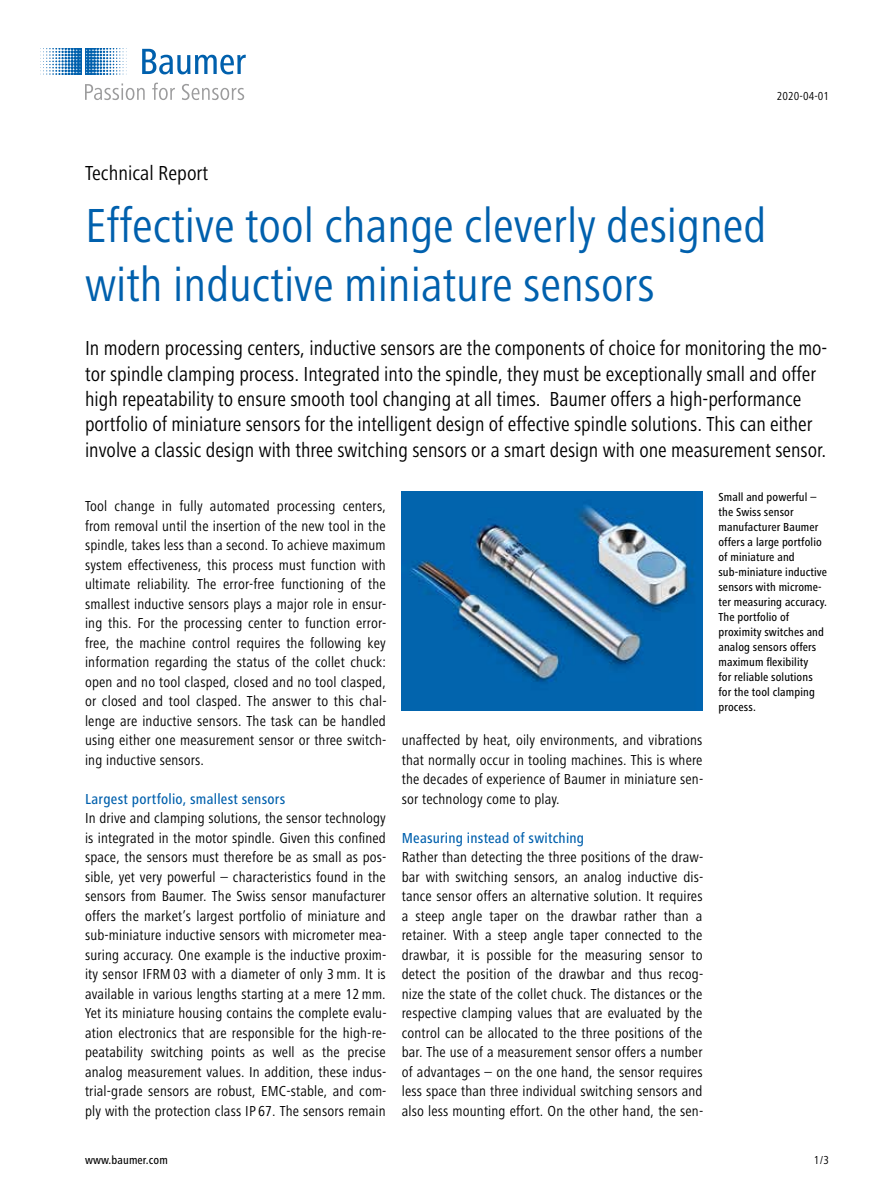
<style>
.page{position:relative;width:893px;height:1188px;background:#fff}
.page>*{position:absolute;margin:0;border:0;box-sizing:border-box;transform-origin:0 0}
.t1{font:condensed 49.5px/58.5px "Frutiger Next LT";color:#0060ad}
.t2{font:condensed 21px/25.5px "Frutiger Next LT";color:#000}
.t3{font:condensed 15px/19.5px "Frutiger Next LT";letter-spacing:.01em;color:#000;text-align:justify}
.t4{font:500 condensed 15px "Frutiger Next LT";letter-spacing:.015em;color:#0060ad}
.t5{font:500 condensed 12px/15px "Frutiger Next LT";letter-spacing:.01em;color:#000}
.t6{font:condensed 12px "Frutiger Next LT";letter-spacing:.01em;color:#000}
</style>
<div class="page">
<img style="left:402px;top:492px;width:300px;height:219px">
<svg style="left:142px;top:49px;width:104px;height:25px"></svg>
<svg style="left:40px;top:49px;width:87px;height:26px"></svg>
<svg style="left:85px;top:83px;width:60px;height:17px"></svg>
<svg style="left:152px;top:83px;width:23px;height:17px"></svg>
<svg style="left:182px;top:84px;width:62px;height:16px"></svg>
<p class="t6" style="left:777px;top:89px;width:54px">2020-04-01</p>
<h2 class="t2" style="left:85px;top:160px;width:125px">Technical Report</h2>
<h1 class="t1" style="left:85px;top:197px;width:683px">Effective tool change cleverly designed with inductive miniature sensors</h1>
<p class="t2" style="left:85px;top:335px;width:744px">In modern processing centers, inductive sensors are the components of choice for monitoring the mo&shy;tor spindle clamping process. Integrated into the spindle, they must be exceptionally small and offer high repeatability to ensure smooth tool changing at all times. Baumer offers a high-performance portfolio of miniature sensors for the intelligent design of effective spindle solutions. This can either involve a classic design with three switching sensors or a smart design with one measurement sensor.</p>
<p class="t3" style="left:85px;top:496px;width:303px">Tool change in fully automated processing centers, from removal until the insertion of the new tool in the spindle, takes less than a second. To achieve maximum system effectiveness, this process must function with ultimate reliability. The error-free functioning of the smallest inductive sensors plays a major role in ensur&shy;ing this. For the processing center to function error&shy;free, the machine control requires the following key information regarding the status of the collet chuck: open and no tool clasped, closed and no tool clasped, or closed and tool clasped. The answer to this chal&shy;lenge are inductive sensors. The task can be handled using either one measurement sensor or three switch&shy;ing inductive sensors.</p>
<p class="t4" style="left:85px;top:790px;width:202px">Largest portfolio, smallest sensors</p>
<p class="t3" style="left:85px;top:808px;width:303px">In drive and clamping solutions, the sensor technology is integrated in the motor spindle. Given this confined space, the sensors must therefore be as small as pos&shy;sible, yet very powerful – characteristics found in the sensors from Baumer. The Swiss sensor manufacturer offers the market’s largest portfolio of miniature and sub-miniature inductive sensors with micrometer mea&shy;suring accuracy. One example is the inductive proxim&shy;ity sensor IFRM03 with a diameter of only 3mm. It is available in various lengths starting at a mere 12mm.<br>Yet its miniature housing contains the complete evalu&shy;ation electronics that are responsible for the high-re&shy;peatability switching points as well as the precise analog measurement values. In addition, these indus&shy;trial-grade sensors are robust, EMC-stable, and com&shy;ply with the protection class IP 67. The sensors remain</p>
<p class="t5" style="left:718px;top:489px;width:110px">Small and powerful – the Swiss sensor manufacturer Baumer offers a large portfolio of miniature and sub-miniature inductive sensors with microme&shy;ter measuring accuracy.<br>The portfolio of proximity switches and analog sensors offers maximum flexibility<br>for reliable solutions for the tool clamping process.</p>
<p class="t3" style="left:402px;top:730px;width:303px">unaffected by heat, oily environments, and vibrations that normally occur in tooling machines. This is where the decades of experience of Baumer in miniature sen&shy;sor technology come to play.</p>
<p class="t4" style="left:402px;top:829px;width:184px">Measuring instead of switching</p>
<p class="t3" style="left:402px;top:847px;width:303px">Rather than detecting the three positions of the draw&shy;bar with switching sensors, an analog inductive dis&shy;tance sensor offers an alternative solution. It requires a steep angle taper on the drawbar rather than a retainer. With a steep angle taper connected to the drawbar, it is possible for the measuring sensor to detect the position of the drawbar and thus recog&shy;nize the state of the collet chuck. The distances or the respective clamping values that are evaluated by the control can be allocated to the three positions of the bar. The use of a measurement sensor offers a number of advantages – on the one hand, the sensor requires less space than three individual switching sensors and also less mounting effort. On the other hand, the sen-</p>
<p class="t5" style="left:85px;top:1152px;width:84px">www.baumer.com</p>
<p class="t6" style="left:814px;top:1153px;width:17px">1/3</p>
</div>
